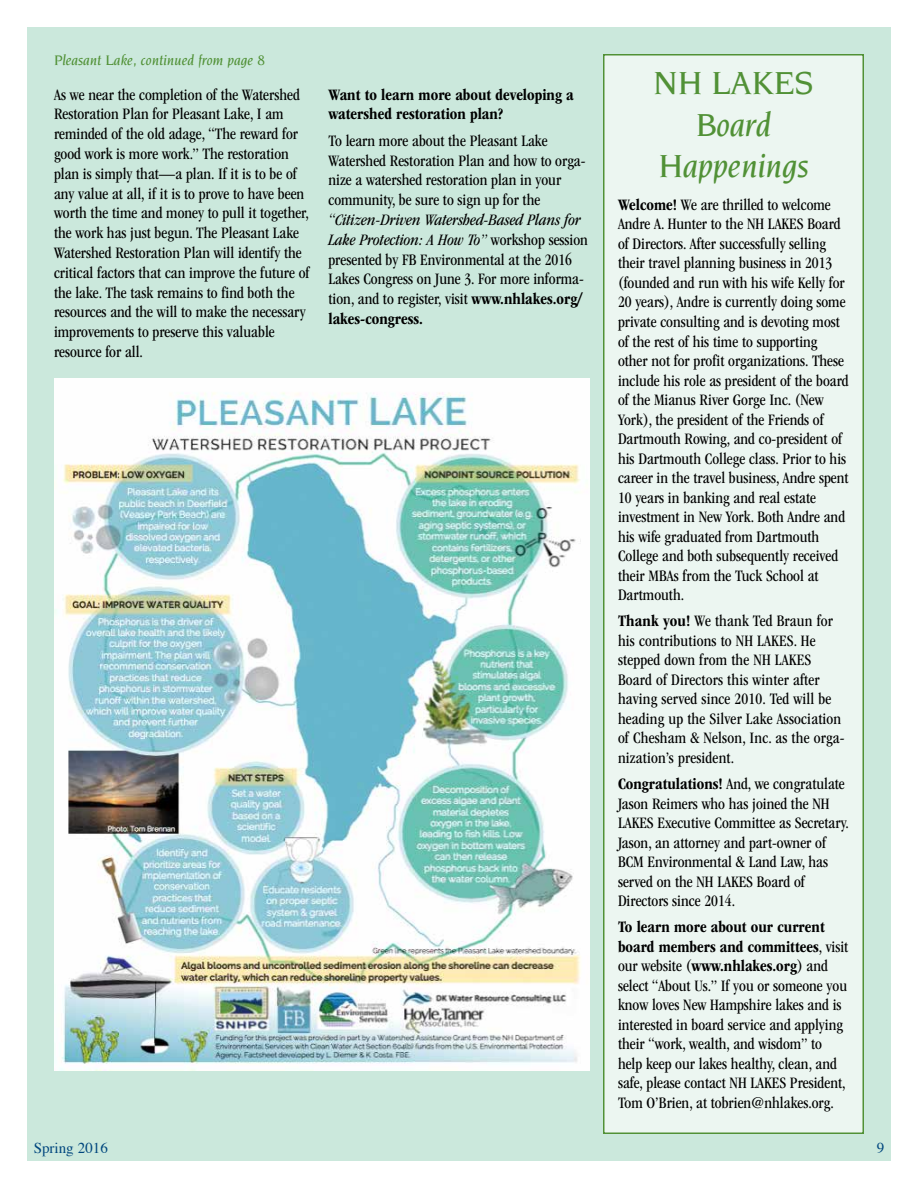
<style>
.page{position:relative;width:918px;height:1188px;background:#fff}
.page>*{position:absolute;margin:0;border:0;box-sizing:border-box;transform-origin:0 0}
.t1{font:italic 500 34.5px/41.4px "Novarese Std";letter-spacing:-.01em;color:#519136;text-align:center}
.t2{font:condensed 16.5px/19.5px "ITC Garamond Std";color:#000}
.t3{font:700 condensed 16.5px/19.8px "ITC Garamond Std";color:#000}
.t4{font:italic 500 15px "Novarese Std";color:#519136}
.t5{font:15px "Times";color:#00467e}
.s1{font-style:italic}
.s2{font-weight:700}
</style>
<div class="page">
<div style="left:27px;top:27px;width:864px;height:1134px;background:#cbe8dc"></div>
<img style="left:54px;top:378px;width:536px;height:692px">
<div style="left:604px;top:55px;width:259px;height:1078px;background:#ecf6f1"></div>
<div style="left:603px;top:54px;width:261px;height:1080px;border:2px solid #519136"></div>
<p class="t4" style="left:54px;top:52px;width:212px">Pleasant Lake, continued from page 8</p>
<p class="t2" style="left:54px;top:85px;width:257px">As we near the completion of the Watershed Restoration Plan for Pleasant Lake, I am reminded of the old adage, “The reward for good work is more work.” The restoration plan is simply that—a plan. If it is to be of any value at all, if it is to prove to have been worth the time and money to pull it together, the work has just begun. The Pleasant Lake Watershed Restoration Plan will identify the critical factors that can improve the future of the lake. The task remains to find both the resources and the will to make the necessary improvements to preserve this valuable resource for all.</p>
<p class="t3" style="left:328px;top:84px;width:247px">Want to learn more about developing a watershed restoration plan?</p>
<p class="t2" style="left:328px;top:131px;width:259px">To learn more about the Pleasant Lake Watershed Restoration Plan and how to orga&shy;nize a watershed restoration plan in your community, be sure to sign up for the</p>
<p class="t2" style="left:328px;top:210px;width:261px"><span class="s1">“Citizen-Driven Watershed-Based Plans for Lake Protection: A How To”</span> workshop session presented by FB Environmental at the 2016<br>Lakes Congress on June 3. For more informa&shy;tion, and to register, visit <span class="s2">www.nhlakes.org/ lakes-congress.</span></p>
<h1 class="t1" style="left:653px;top:62px;width:162px">NH LAKES<br>Board<br>Happenings</h1>
<p class="t2" style="left:618px;top:195px;width:232px"><span class="s2">Welcome!</span> We are thrilled to welcome Andre A. Hunter to the NH LAKES Board of Directors. After successfully selling their travel planning business in 2013 (founded and run with his wife Kelly for 20 years), Andre is currently doing some private consulting and is devoting most of the rest of his time to supporting other not for profit organizations. These include his role as president of the board of the Mianus River Gorge Inc. (New York), the president of the Friends of Dartmouth Rowing, and co-president of his Dartmouth College class. Prior to his career in the travel business, Andre spent 10 years in banking and real estate investment in New York. Both Andre and his wife graduated from Dartmouth College and both subsequently received their MBAs from the Tuck School at Dartmouth.</p>
<p class="t2" style="left:618px;top:611px;width:228px"><span class="s2">Thank you!</span> We thank Ted Braun for his contributions to NH LAKES. He stepped down from the NH LAKES Board of Directors this winter after having served since 2010. Ted will be heading up the Silver Lake Association of Chesham &amp; Nelson, Inc. as the orga&shy;nization’s president.</p>
<p class="t2" style="left:618px;top:774px;width:233px"><span class="s2">Congratulations!</span> And, we congratulate Jason Reimers who has joined the NH LAKES Executive Committee as Secretary.<br>Jason, an attorney and part-owner of BCM Environmental &amp; Land Law, has served on the NH LAKES Board of Directors since 2014.</p>
<p class="t2" style="left:618px;top:917px;width:232px"><span class="s2">To learn more about our current board members and committees</span>, visit our website (<span class="s2">www.nhlakes.org</span>) and select “About Us.” If you or someone you know loves New Hampshire lakes and is interested in board service and applying their “work, wealth, and wisdom” to help keep our lakes healthy, clean, and safe, please contact NH LAKES President, Tom O’Brien, at tobrien@nhlakes.org.</p>
<p class="t5" style="left:34px;top:1134px;width:76px">Spring 2016</p>
<p class="t5" style="left:877px;top:1134px;width:9px">9</p>
</div>
